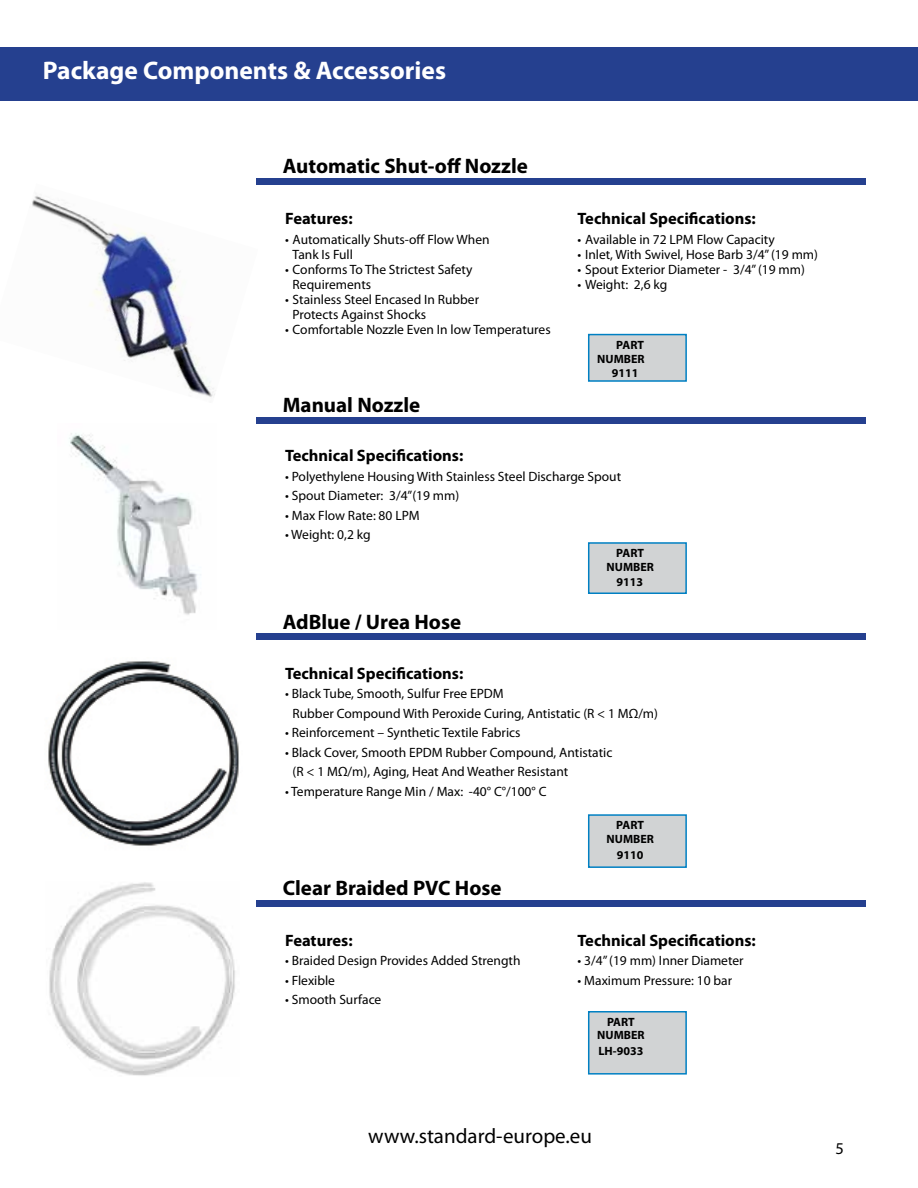
<style>
.page{position:relative;width:918px;height:1188px;background:#fff}
.page>*{position:absolute;margin:0;border:0;box-sizing:border-box;transform-origin:0 0}
.t1{font:700 25.5px "Myriad Pro";color:#fff}
.t2{font:700 21px "Myriad Pro";color:#000}
.t3{font:21px "Myriad Pro";color:#000}
.t4{font:700 16.5px "Myriad Pro";color:#000}
.t5{font:16.5px "Myriad Pro";color:#000}
.t6{font:13.5px/15px "Myriad Pro";color:#000}
.t7{font:700 12px/14.2px "Myriad Pro";color:#000;text-align:center}
</style>
<div class="page">
<div style="left:256px;top:417px;width:610px;height:6px;background:#25408f"></div>
<div style="left:256px;top:634px;width:610px;height:6px;background:#25408f"></div>
<div style="left:256px;top:901px;width:610px;height:6px;background:#25408f"></div>
<div style="left:256px;top:179px;width:610px;height:6px;background:#25408f"></div>
<img style="left:69px;top:433px;width:132px;height:182px">
<img style="left:32px;top:195px;width:183px;height:202px">
<img style="left:48px;top:661px;width:191px;height:185px">
<img style="left:49px;top:882px;width:186px;height:194px">
<div style="left:588px;top:334px;width:99px;height:48px;background:#d1d3d4;border:2px solid #0080c3"></div>
<div style="left:588px;top:542px;width:99px;height:52px;background:#d1d3d4;border:2px solid #0080c3"></div>
<div style="left:588px;top:814px;width:99px;height:54px;background:#d1d3d4;border:2px solid #0080c3"></div>
<div style="left:588px;top:1011px;width:99px;height:64px;background:#d1d3d4;border:2px solid #0080c3"></div>
<div style="left:0;top:47px;width:918px;height:54px;background:#25408f"></div>
<h1 class="t1" style="left:35px;top:54px;width:405px">Package Components &amp; Ac es ories</h1>
<h1 class="t1" style="left:43px;top:54px;width:405px">Package Components &amp; Accessories</h1>
<h2 class="t2" style="left:283px;top:152px;width:247px">Automatic Shut-off Nozzle</h2>
<p class="t4" style="left:285px;top:208px;width:69px">Features:</p>
<p class="t6" style="left:293px;top:232px;width:199px;text-indent:-8px">• Automatically Shuts-off Flow When<br>Tank Is Full</p>
<p class="t6" style="left:293px;top:262px;width:181px;text-indent:-8px">• Conforms To The Strictest Safety<br>Requirements</p>
<p class="t6" style="left:293px;top:292px;width:188px;text-indent:-8px">• Stainless Steel Encased In Rubber<br>Protects Against Shocks</p>
<p class="t6" style="left:285px;top:322px;width:267px">• Comfortable Nozzle Even In low Temperatures</p>
<h2 class="t2" style="left:283px;top:391px;width:139px">Manual Nozzle</h2>
<p class="t4" style="left:578px;top:208px;width:180px">Technical Specifications:</p>
<p class="t6" style="left:578px;top:232px;width:199px">• Available in 72 LPM Flow Capacity</p>
<p class="t6" style="left:578px;top:247px;width:242px">• Inlet, With Swivel, Hose Barb 3/4”(19 mm)</p>
<p class="t6" style="left:578px;top:262px;width:229px">• Spout Exterior Diameter - 3/4”(19 mm)</p>
<p class="t6" style="left:578px;top:277px;width:91px">• Weight: 2,6 kg</p>
<p class="t7" style="left:616px;top:337px;width:29px">PART</p>
<p class="t7" style="left:597px;top:351px;width:49px">NUMBER</p>
<p class="t7" style="left:612px;top:366px;width:28px">9111</p>
<p class="t4" style="left:285px;top:445px;width:180px">Technical Specifications:</p>
<p class="t6" style="left:285px;top:469px;width:338px">• Polyethylene Housing With Stainless Steel Discharge Spout</p>
<p class="t6" style="left:285px;top:488px;width:176px">• Spout Diameter: 3/4”(19 mm)</p>
<p class="t6" style="left:285px;top:508px;width:136px">• Max Flow Rate: 80 LPM</p>
<p class="t6" style="left:285px;top:527px;width:87px">• Weight: 0,2 kg</p>
<h2 class="t2" style="left:283px;top:608px;width:180px">AdBlue / Urea Hose</h2>
<p class="t7" style="left:607px;top:545px;width:49px">PART<br>NUMBER<br>9113</p>
<p class="t4" style="left:285px;top:663px;width:180px">Technical Specifications:</p>
<p class="t6" style="left:293px;top:684px;width:367px;line-height:19.5px;text-indent:-8px">• Black Tube, Smooth, Sulfur Free EPDM<br>Rubber Compound With Peroxide Curing, Antistatic (R &lt; 1 MΩ/m)</p>
<p class="t6" style="left:285px;top:725px;width:237px">• Reinforcement – Synthetic Textile Fabrics</p>
<p class="t6" style="left:293px;top:742px;width:321px;line-height:19.5px;text-indent:-8px">• Black Cover, Smooth EPDM Rubber Compound, Antistatic (R &lt; 1 MΩ/m), Aging, Heat And Weather Resistant</p>
<p class="t6" style="left:285px;top:784px;width:263px">• Temperature Range Min / Max: -40° C°/100° C</p>
<h2 class="t2" style="left:283px;top:874px;width:220px">Clear Braided PVC Hose</h2>
<p class="t4" style="left:285px;top:929px;width:69px">Features:</p>
<p class="t6" style="left:285px;top:953px;width:237px">• Braided Design Provides Added Strength</p>
<p class="t6" style="left:285px;top:973px;width:51px">• Flexible</p>
<p class="t6" style="left:285px;top:992px;width:98px">• Smooth Surface</p>
<p class="t7" style="left:607px;top:818px;width:49px;line-height:13.5px">PART<br>NUMBER</p>
<p class="t7" style="left:617px;top:847px;width:28px">9110</p>
<p class="t4" style="left:578px;top:929px;width:180px">Technical Specifications:</p>
<p class="t6" style="left:578px;top:953px;width:168px">• 3/4” (19 mm) Inner Diameter</p>
<p class="t6" style="left:578px;top:973px;width:156px">• Maximum Pressure: 10 bar</p>
<p class="t7" style="left:597px;top:1015px;width:49px;line-height:13.5px">PART<br>NUMBER</p>
<p class="t7" style="left:599px;top:1044px;width:46px">LH-9033</p>
<h2 class="t3" style="left:368px;top:1123px;width:225px">www.standard-europe.eu</h2>
<p class="t5" style="left:836px;top:1138px;width:10px">5</p>
</div>
